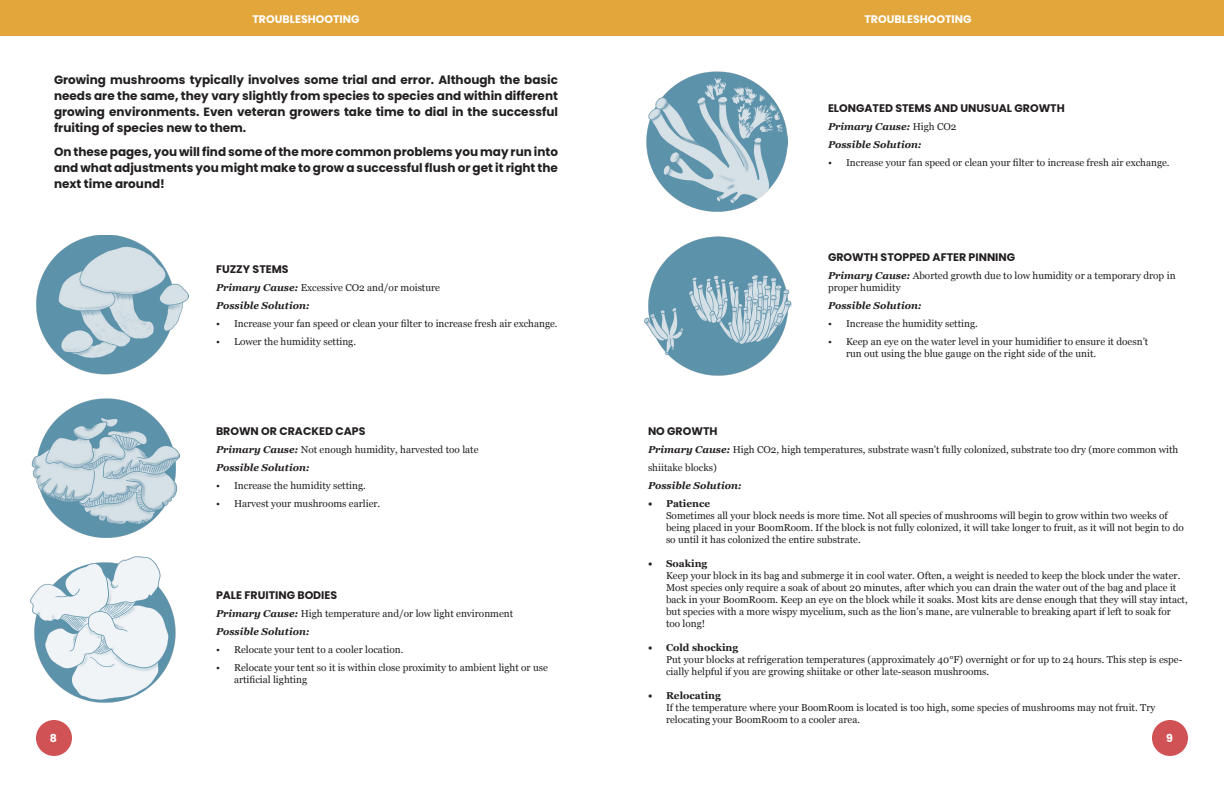
<style>
.page{position:relative;width:1224px;height:792px;background:#fff}
.page>*{position:absolute;margin:0;border:0;box-sizing:border-box;transform-origin:0 0}
.t1{font:700 12px/16px "Poppins";color:#231f20;text-align:justify}
.t2{font:700 11px "Poppins";color:#231f20}
.t3{font:700 11px "Poppins";color:#fff}
.t4{font:10px/12px "Georgia";color:#231f20}
.t5{font:italic 700 10px "Georgia";color:#231f20}
.s1{font-weight:700;font-style:italic}
.s2{font-weight:400;font-style:normal}
.s3{font-weight:700}
</style>
<div class="page">
<img style="left:30px;top:556px;width:146px;height:147px">
<img style="left:647px;top:71px;width:140px;height:140px">
<img style="left:644px;top:236px;width:147px;height:140px">
<img style="left:31px;top:398px;width:149px;height:140px">
<img style="left:36px;top:235px;width:153px;height:140px">
<div style="left:0;top:0;width:612px;height:36px;background:#e2a63b"></div>
<div style="left:36px;top:720px;width:36px;height:36px;background:#d05255;border-radius:50%"></div>
<div style="left:612px;top:0;width:612px;height:36px;background:#e2a63b"></div>
<div style="left:1152px;top:720px;width:36px;height:36px;background:#d05255;border-radius:50%"></div>
<p class="t3" style="left:252px;top:12px;width:109px">TROUBLESHOOTING</p>
<p class="t1" style="left:54px;top:71px;width:506px">Growing mushrooms typically involves some trial and error. Although the basic needs are the same, they vary slightly from species to species and within different growing environments. Even veteran growers take time to dial in the successful fruiting of species new to them.</p>
<p class="t1" style="left:54px;top:143px;width:506px">On these pages, you will find some of the more common problems you may run into and what adjustments you might make to grow a successful flush or get it right the next time around!</p>
<p class="t2" style="left:216px;top:263px;width:74px">FUZZY STEMS</p>
<p class="t4" style="left:216px;top:281px;width:226px"><span class="s1">Primary Cause:</span> Excessive CO2 and/or moisture</p>
<p class="t5" style="left:216px;top:298px;width:95px">Possible Solution:</p>
<p class="t4" style="left:216px;top:317px;width:343px">• Increase your fan speed or clean your filter to increase fresh air exchange.</p>
<p class="t4" style="left:216px;top:335px;width:142px">• Lower the humidity setting.</p>
<p class="t2" style="left:216px;top:425px;width:151px">BROWN OR CRACKED CAPS</p>
<p class="t4" style="left:216px;top:443px;width:264px"><span class="s1">Primary Cause:</span> Not enough humidity, harvested too late</p>
<p class="t5" style="left:216px;top:460px;width:95px">Possible Solution:</p>
<p class="t4" style="left:216px;top:479px;width:151px">• Increase the humidity setting.</p>
<p class="t4" style="left:216px;top:497px;width:166px">• Harvest your mushrooms earlier.</p>
<p class="t3" style="left:50px;top:732px;width:9px">8</p>
<p class="t2" style="left:216px;top:589px;width:123px">PALE FRUITING BODIES</p>
<p class="t4" style="left:216px;top:607px;width:299px"><span class="s1">Primary Cause:</span> High temperature and/or low light environment</p>
<p class="t5" style="left:216px;top:624px;width:95px">Possible Solution:</p>
<p class="t4" style="left:216px;top:643px;width:189px">• Relocate your tent to a cooler location.</p>
<p class="t4" style="left:234px;top:661px;width:316px;text-indent:-18px">• Relocate your tent so it is within close proximity to ambient light or use artificial lighting</p>
<p class="t3" style="left:864px;top:12px;width:109px">TROUBLESHOOTING</p>
<p class="t2" style="left:828px;top:102px;width:238px">ELONGATED STEMS AND UNUSUAL GROWTH</p>
<p class="t5" style="left:828px;top:119px;width:130px">Primary Cause: <span class="s2">High CO2</span></p>
<p class="t5" style="left:828px;top:137px;width:95px">Possible Solution:</p>
<p class="t4" style="left:828px;top:156px;width:343px">• Increase your fan speed or clean your filter to increase fresh air exchange.</p>
<p class="t2" style="left:828px;top:251px;width:189px">GROWTH STOPPED AFTER PINNING</p>
<p class="t4" style="left:828px;top:269px;width:349px"><span class="s1">Primary Cause:</span> Aborted growth due to low humidity or a temporary drop in proper humidity</p>
<p class="t5" style="left:828px;top:298px;width:95px">Possible Solution:</p>
<p class="t4" style="left:828px;top:317px;width:151px">• Increase the humidity setting.</p>
<p class="t4" style="left:846px;top:335px;width:304px;text-indent:-18px">• Keep an eye on the water level in your humidifier to ensure it doesn’t run out using the blue gauge on the right side of the unit.</p>
<p class="t2" style="left:648px;top:425px;width:71px">NO GROWTH</p>
<p class="t4" style="left:648px;top:440px;width:532px;line-height:18px"><span class="s1">Primary Cause:</span> High CO2, high temperatures, substrate wasn’t fully colonized, substrate too dry (more common with shiitake blocks)</p>
<p class="t5" style="left:648px;top:478px;width:95px">Possible Solution:</p>
<p class="t4" style="left:666px;top:497px;width:519px;text-indent:-18px"><span class="s3">• Patience<br></span>Sometimes all your block needs is more time. Not all species of mushrooms will begin to grow within two weeks of being placed in your BoomRoom. If the block is not fully colonized, it will take longer to fruit, as it will not begin to do so until it has colonized the entire substrate.</p>
<p class="t4" style="left:666px;top:557px;width:523px;text-indent:-18px"><span class="s3">• Soaking<br></span>Keep your block in its bag and submerge it in cool water. Often, a weight is needed to keep the block under the water.<br>Most species only require a soak of about 20 minutes, after which you can drain the water out of the bag and place it back in your BoomRoom. Keep an eye on the block while it soaks. Most kits are dense enough that they will stay intact, but species with a more wispy mycelium, such as the lion’s mane, are vulnerable to breaking apart if left to soak for<br>too long!</p>
<p class="t4" style="left:666px;top:641px;width:518px;text-indent:-18px"><span class="s3">• Cold shocking<br></span>Put your blocks at refrigeration temperatures (approximately 40°F) overnight or for up to 24 hours. This step is espe&shy;cially helpful if you are growing shiitake or other late-season mushrooms.</p>
<p class="t4" style="left:666px;top:689px;width:491px;text-indent:-18px"><span class="s3">• Relocating<br></span>If the temperature where your BoomRoom is located is too high, some species of mushrooms may not fruit. Try relocating your BoomRoom to a cooler area.</p>
<p class="t3" style="left:1166px;top:732px;width:8px">9</p>
</div>
